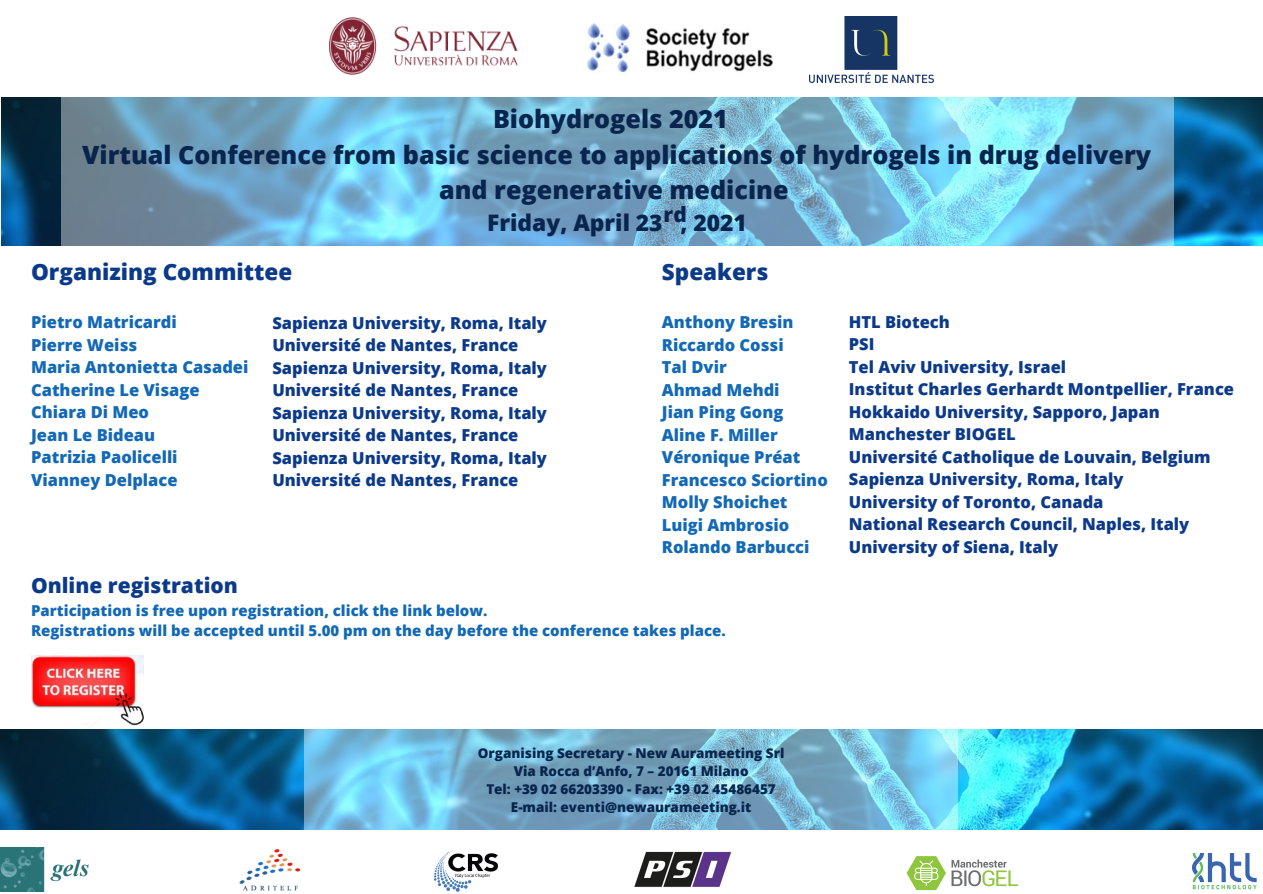
<style>
.page{position:relative;width:1263px;height:894px;background:#fff}
.page>*{position:absolute;margin:0;border:0;box-sizing:border-box;transform-origin:0 0}
.t1{font:800 25.2px/35.1px "Open Sans";color:#09254e;text-align:center}
.t2{font:800 22.8px "Open Sans";color:#09254e}
.t3{font:800 22.5px "Open Sans";color:#0c3a8a}
.t4{font:800 21px "Open Sans";color:#0c3a8a}
.t5{font:800 21px "Open Sans";color:#09254e}
.t6{font:800 16.5px "Open Sans";color:#0c3a8a}
.t7{font:800 16.5px "Open Sans";color:#1369b6}
.t8{font:800 15px "Open Sans";color:#1369b6}
.t9{font:800 13.5px "Open Sans";color:#09254e}
</style>
<div class="page">
<img style="left:0;top:847px;width:89px;height:44px">
<img style="left:239px;top:849px;width:62px;height:42px">
<img style="left:434px;top:851px;width:64px;height:41px">
<img style="left:634px;top:851px;width:98px;height:36px">
<img style="left:906px;top:856px;width:112px;height:35px">
<img style="left:1192px;top:853px;width:65px;height:37px">
<img style="left:31px;top:655px;width:113px;height:71px">
<img style="left:0;top:729px;width:1263px;height:99px">
<svg style="left:305px;top:729px;width:653px;height:122px"></svg>
<img style="left:2px;top:97px;width:1261px;height:149px">
<svg style="left:61px;top:75px;width:1113px;height:171px;background:#86bad3"></svg>
<img style="left:330px;top:17px;width:205px;height:59px">
<img style="left:809px;top:16px;width:124px;height:67px">
<img style="left:587px;top:23px;width:186px;height:49px">
<p class="t1" style="left:493px;top:101px;width:236px">Biohydrogels 2021</p>
<p class="t1" style="left:82px;top:136px;width:1070px">Virtual Conference from basic science to applications of hydrogels in drug delivery and regenerative medicine</p>
<p class="t2" style="left:487px;top:207px;width:261px">Friday, April 23 , 2021</p>
<p class="t5" style="left:664px;top:199px;width:25px">rd</p>
<p class="t3" style="left:31px;top:255px;width:263px">Organizing Committee</p>
<p class="t7" style="left:31px;top:310px;width:147px">Pietro Matricardi</p>
<p class="t7" style="left:31px;top:333px;width:108px">Pierre Weiss</p>
<p class="t7" style="left:31px;top:355px;width:219px">Maria Antonietta Casadei</p>
<p class="t7" style="left:31px;top:378px;width:170px">Catherine Le Visage</p>
<p class="t7" style="left:31px;top:400px;width:120px">Chiara Di Meo</p>
<p class="t7" style="left:31px;top:423px;width:126px">Jean Le Bideau</p>
<p class="t7" style="left:31px;top:445px;width:148px">Patrizia Paolicelli</p>
<p class="t7" style="left:31px;top:468px;width:148px">Vianney Delplace</p>
<p class="t6" style="left:272px;top:311px;width:276px">Sapienza University, Roma, Italy</p>
<p class="t6" style="left:272px;top:333px;width:248px">Université de Nantes, France</p>
<p class="t6" style="left:272px;top:356px;width:276px">Sapienza University, Roma, Italy</p>
<p class="t6" style="left:272px;top:378px;width:248px">Université de Nantes, France</p>
<p class="t6" style="left:272px;top:401px;width:276px">Sapienza University, Roma, Italy</p>
<p class="t6" style="left:272px;top:423px;width:248px">Université de Nantes, France</p>
<p class="t6" style="left:272px;top:446px;width:276px">Sapienza University, Roma, Italy</p>
<p class="t6" style="left:272px;top:468px;width:248px">Université de Nantes, France</p>
<p class="t3" style="left:662px;top:255px;width:108px">Speakers</p>
<p class="t7" style="left:662px;top:310px;width:133px">Anthony Bresin</p>
<p class="t7" style="left:662px;top:333px;width:123px">Riccardo Cossi</p>
<p class="t7" style="left:662px;top:355px;width:66px">Tal Dvir</p>
<p class="t7" style="left:662px;top:378px;width:119px">Ahmad Mehdi</p>
<p class="t7" style="left:662px;top:400px;width:123px">Jian Ping Gong</p>
<p class="t7" style="left:662px;top:423px;width:117px">Aline F. Miller</p>
<p class="t7" style="left:662px;top:445px;width:140px">Véronique Préat</p>
<p class="t7" style="left:662px;top:468px;width:167px">Francesco Sciortino</p>
<p class="t7" style="left:662px;top:490px;width:127px">Molly Shoichet</p>
<p class="t7" style="left:662px;top:513px;width:129px">Luigi Ambrosio</p>
<p class="t7" style="left:662px;top:535px;width:149px">Rolando Barbucci</p>
<p class="t4" style="left:31px;top:570px;width:208px">Online registration</p>
<p class="t8" style="left:31px;top:599px;width:458px">Participation is free upon registration, click the link below.</p>
<p class="t8" style="left:31px;top:620px;width:696px">Registrations will be accepted until 5.00 pm on the day before the conference takes place.</p>
<p class="t6" style="left:849px;top:310px;width:102px">HTL Biotech</p>
<p class="t6" style="left:849px;top:332px;width:27px">PSI</p>
<p class="t6" style="left:849px;top:355px;width:219px">Tel Aviv University, Israel</p>
<p class="t6" style="left:849px;top:377px;width:387px">Institut Charles Gerhardt Montpellier, France</p>
<p class="t6" style="left:849px;top:400px;width:312px">Hokkaido University, Sapporo, Japan</p>
<p class="t6" style="left:849px;top:422px;width:168px">Manchester BIOGEL</p>
<p class="t6" style="left:849px;top:445px;width:363px">Université Catholique de Louvain, Belgium</p>
<p class="t6" style="left:849px;top:467px;width:276px">Sapienza University, Roma, Italy</p>
<p class="t6" style="left:849px;top:490px;width:256px">University of Toronto, Canada</p>
<p class="t6" style="left:849px;top:512px;width:342px">National Research Council, Naples, Italy</p>
<p class="t6" style="left:849px;top:535px;width:211px">University of Siena, Italy</p>
<p class="t9" style="left:478px;top:743px;width:308px">Organising Secretary - New Aurameeting Srl</p>
<p class="t9" style="left:514px;top:761px;width:236px">Via Rocca d’Anfo, 7 – 20161 Milano</p>
<p class="t9" style="left:486px;top:779px;width:291px">Tel: +39 02 66203390 - Fax: +39 02 45486457</p>
<p class="t9" style="left:511px;top:797px;width:242px">E-mail: eventi@newaurameeting.it</p>
</div>
